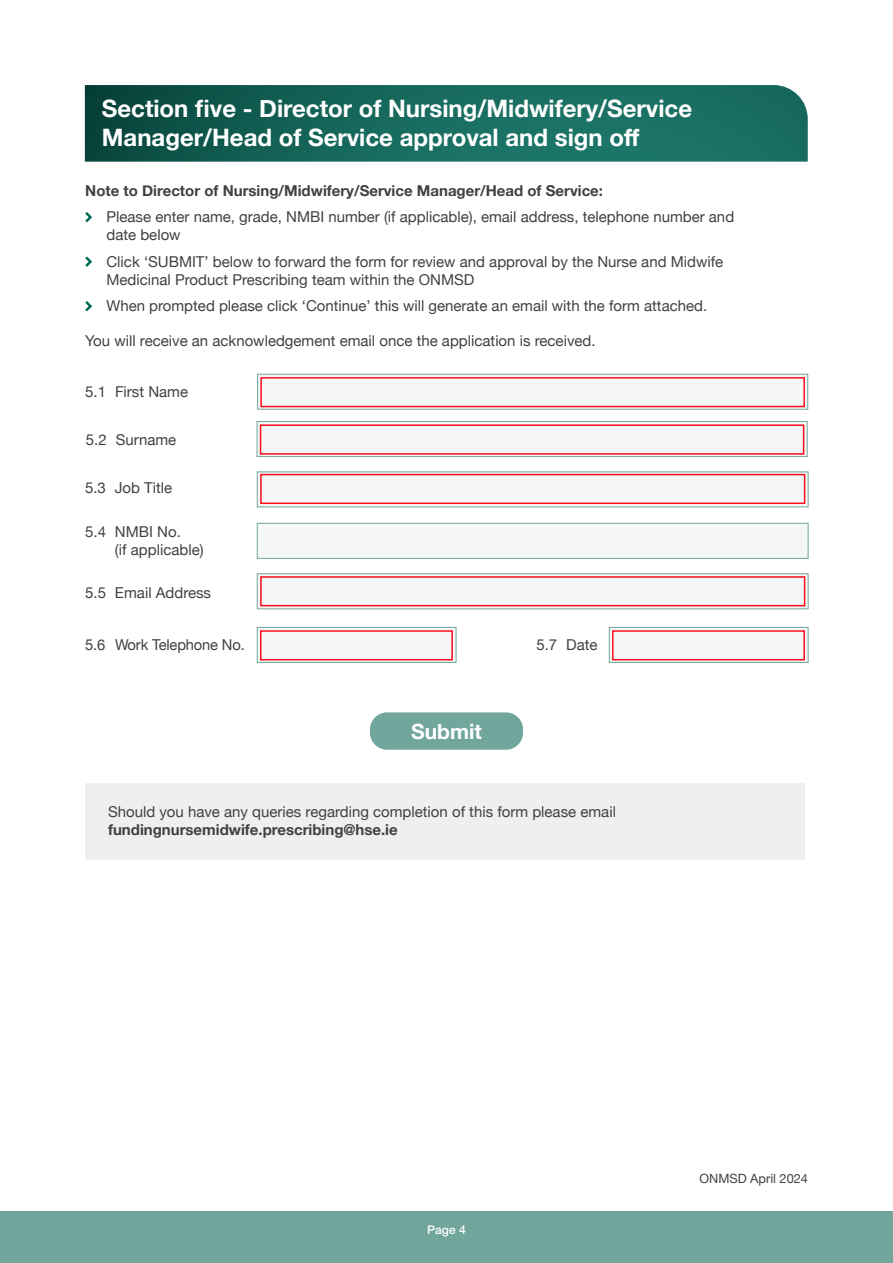
<style>
.page{position:relative;width:893px;height:1263px;background:#fff}
.page>*{position:absolute;margin:0;border:0;box-sizing:border-box;transform-origin:0 0}
.t1{font:700 24px/28.5px "Helvetica Neue";color:#fff}
.t2{font:700 21px "Helvetica Neue";color:#fff}
.t3{font:15px/18px "Helvetica Neue";color:#414042}
.t4{font:700 15px "Helvetica Neue";color:#414042}
.t5{font:12.75px "Helvetica Neue";color:#414042}
.t6{font:500 12px "Helvetica Neue LT Pro";color:#fff}
</style>
<div class="page">
<div style="left:0;top:1211px;width:893px;height:52px;background:#71a69c"></div>
<svg style="left:85px;top:85px;width:723px;height:77px;background:#17675a"></svg>
<svg style="left:85px;top:212px;width:7px;height:10px"></svg>
<svg style="left:85px;top:256px;width:7px;height:11px"></svg>
<svg style="left:85px;top:301px;width:7px;height:10px"></svg>
<div style="left:257px;top:421px;width:550px;height:36px;background:#f5f7f7;border:1px solid #71a69c"></div>
<div style="left:609px;top:627px;width:199px;height:36px;background:#f5f7f7;border:1px solid #71a69c"></div>
<div style="left:257px;top:374px;width:551px;height:35px;background:#f5f7f7;border:1px solid #71a69c"></div>
<div style="left:257px;top:627px;width:199px;height:36px;background:#f5f7f7;border:1px solid #71a69c"></div>
<div style="left:257px;top:574px;width:551px;height:35px;background:#f5f7f7;border:1px solid #71a69c"></div>
<div style="left:257px;top:523px;width:551px;height:35px;background:#f5f7f7;border:1px solid #71a69c"></div>
<div style="left:257px;top:472px;width:551px;height:35px;background:#f5f7f7;border:1px solid #71a69c"></div>
<div style="left:86px;top:783px;width:719px;height:76px;background:#eeeff1"></div>
<div style="left:370px;top:712px;width:153px;height:38px;background:#71a69c;border-radius:17px"></div>
<div style="left:260px;top:424px;width:544px;height:31px;border:2px solid #fc0d1b"></div>
<div style="left:260px;top:377px;width:545px;height:30px;border:2px solid #fc0d1b"></div>
<div style="left:260px;top:474px;width:545px;height:30px;border:2px solid #fc0d1b"></div>
<div style="left:260px;top:576px;width:545px;height:30px;border:2px solid #fc0d1b"></div>
<div style="left:612px;top:630px;width:193px;height:30px;border:2px solid #fc0d1b"></div>
<div style="left:260px;top:630px;width:193px;height:30px;border:2px solid #fc0d1b"></div>
<h1 class="t1" style="left:102px;top:95px;width:592px">Section five - Director of Nursing/Midwifery/Service<br>Manager/Head of Service approval and sign off</h1>
<p class="t4" style="left:85px;top:179px;width:519px">Note to Director of Nursing/Midwifery/Service Manager/Head of Service:</p>
<p class="t3" style="left:106px;top:209px;width:629px">Please enter name, grade, NMBI number (if applicable), email address, telephone number and date below</p>
<p class="t3" style="left:106px;top:253px;width:618px">Click ‘SUBMIT’ below to forward the form for review and approval by the Nurse and Midwife<br>Medicinal Product Prescribing team within the ONMSD</p>
<p class="t3" style="left:106px;top:298px;width:602px">When prompted please click ‘Continue’ this will generate an email with the form attached.</p>
<p class="t3" style="left:85px;top:333px;width:512px">You will receive an acknowledgement email once the application is received.</p>
<p class="t3" style="left:85px;top:384px;width:104px">5.1 First Name</p>
<p class="t3" style="left:86px;top:431px;width:92px">5.2 Surname</p>
<p class="t3" style="left:85px;top:480px;width:89px">5.3 Job Title</p>
<p class="t3" style="left:115px;top:524px;width:90px;text-indent:-30px">5.4 NMBI No.<br>(if applicable)</p>
<p class="t3" style="left:85px;top:585px;width:127px">5.5 Email Address</p>
<p class="t3" style="left:85px;top:637px;width:161px">5.6 Work Telephone No.</p>
<h2 class="t2" style="left:411px;top:715px;width:72px">Submit</h2>
<p class="t3" style="left:536px;top:637px;width:63px">5.7 Date</p>
<p class="t3" style="left:108px;top:804px;width:509px">Should you have any queries regarding completion of this form please email</p>
<p class="t4" style="left:108px;top:818px;width:291px">fundingnursemidwife.prescribing@hse.ie</p>
<p class="t6" style="left:427px;top:1223px;width:40px">Page 4</p>
<p class="t5" style="left:699px;top:1169px;width:110px">ONMSD April 2024</p>
</div>
